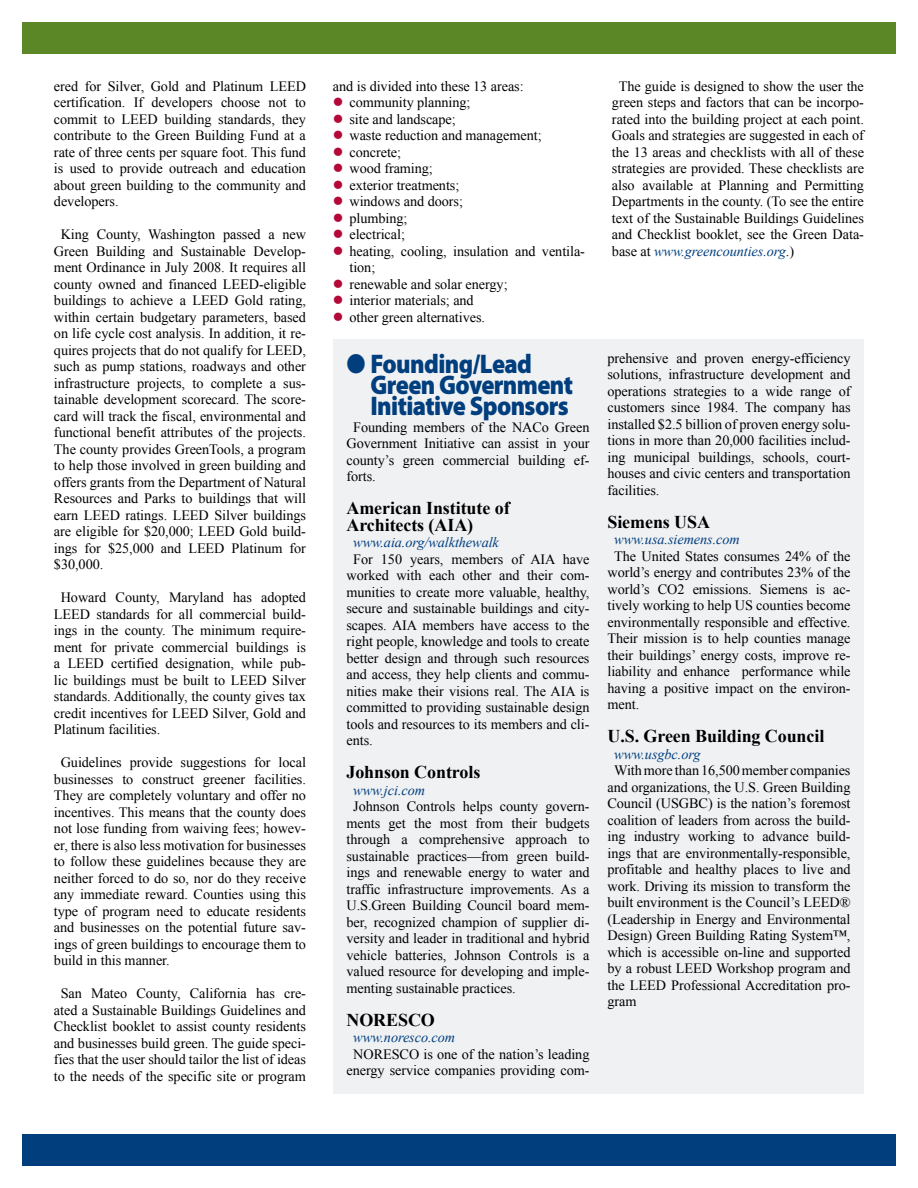
<style>
.page{position:relative;width:918px;height:1188px;background:#fff}
.page>*{position:absolute;margin:0;border:0;box-sizing:border-box;transform-origin:0 0}
.t1{font:900 27px/21px "Myriad Pro";letter-spacing:-.025em;color:#003e7e;scale:.9 1}
.t2{font:700 18px/16.5px "Times New Roman";letter-spacing:-.005em;color:#000}
.t3{font:14.25px/16.5px "Times New Roman";letter-spacing:-.005em;color:#000;text-align:justify}
.t4{font:italic 14.25px "Times New Roman";letter-spacing:-.005em;color:#003e7e}
.s1{font-style:italic;color:#003e7e}
</style>
<div class="page">
<div style="left:0;top:1134px;width:918px;height:54px;background:#003e7e"></div>
<div style="left:0;top:0;width:918px;height:54px;background:#5c8727"></div>
<div style="left:0;top:0;width:21px;height:1188px;background:#fff"></div>
<div style="left:0;top:1166px;width:918px;height:22px;background:#fff"></div>
<div style="left:896px;top:0;width:22px;height:1188px;background:#fff"></div>
<div style="left:0;top:0;width:918px;height:22px;background:#fff"></div>
<div style="left:333px;top:339px;width:531px;height:755px;background:#f0f1f3"></div>
<p class="t3" style="left:54px;top:78px;width:254px">ered for Silver, Gold and Platinum LEED certification. If developers choose not to commit to LEED building standards, they contribute to the Green Building Fund at a rate of three cents per square foot. This fund is used to provide outreach and education about green building to the community and developers.</p>
<p class="t3" style="left:54px;top:226px;width:254px;text-indent:7px">King County, Washington passed a new Green Building and Sustainable Develop&shy;ment Ordinance in July 2008. It requires all county owned and financed LEED-eligible buildings to achieve a LEED Gold rating, within certain budgetary parameters, based on life cycle cost analysis. In addition, it re&shy;quires projects that do not qualify for LEED, such as pump stations, roadways and other infrastructure projects, to complete a sus&shy;tainable development scorecard. The score&shy;card will track the fiscal, environmental and functional benefit attributes of the projects.<br>The county provides GreenTools, a program to help those involved in green building and offers grants from the Department of Natural Resources and Parks to buildings that will earn LEED ratings. LEED Silver buildings are eligible for $20,000; LEED Gold build&shy;ings for $25,000 and LEED Platinum for $30,000.</p>
<p class="t3" style="left:54px;top:589px;width:254px;text-indent:7px">Howard County, Maryland has adopted LEED standards for all commercial build&shy;ings in the county. The minimum require&shy;ment for private commercial buildings is a LEED certified designation, while pub&shy;lic buildings must be built to LEED Silver standards. Additionally, the county gives tax credit incentives for LEED Silver, Gold and Platinum facilities.</p>
<p class="t3" style="left:54px;top:754px;width:254px;text-indent:7px">Guidelines provide suggestions for local businesses to construct greener facilities.<br>They are completely voluntary and offer no incentives. This means that the county does not lose funding from waiving fees; howev&shy;er, there is also less motivation for businesses to follow these guidelines because they are neither forced to do so, nor do they receive any immediate reward. Counties using this type of program need to educate residents and businesses on the potential future sav&shy;ings of green buildings to encourage them to build in this manner.</p>
<p class="t3" style="left:54px;top:985px;width:254px;text-align:center">San Mateo County, California has cre&shy;ated a Sustainable Buildings Guidelines and Checklist booklet to assist county residents and businesses build green. The guide speci&shy;fies that the user should tailor the list of ideas to the needs of the specific site or program</p>
<p class="t3" style="left:349px;top:78px;width:237px;text-align:left;text-indent:-17px">and is divided into these 13 areas: community planning;<br>site and landscape;<br>waste reduction and management; concrete;<br>wood framing;<br>exterior treatments;<br>windows and doors;<br>plumbing;<br>electrical;<br>heating, cooling, insulation and ventila&shy;tion;<br>renewable and solar energy;<br>interior materials; and<br>other green alternatives.</p>
<h1 class="t1" style="left:370px;top:354px;width:227px;text-indent:-24px">● Founding/Lead<br>Green Government<br>Initiative Sponsors</h1>
<p class="t3" style="left:346px;top:418px;width:245px;text-indent:7px">Founding members of the NACo Green Government Initiative can assist in your county’s green commercial building ef&shy;forts.</p>
<p class="t2" style="left:346px;top:500px;width:165px">American Institute of<br>Architects (AIA)</p>
<p class="t4" style="left:353px;top:533px;width:147px">www.aia.org/walkthewalk</p>
<p class="t3" style="left:346px;top:550px;width:245px;text-indent:7px">For 150 years, members of AIA have worked with each other and their com&shy;munities to create more valuable, healthy, secure and sustainable buildings and city&shy;scapes. AIA members have access to the right people, knowledge and tools to create better design and through such resources and access, they help clients and commu&shy;nities make their visions real. The AIA is committed to providing sustainable design tools and resources to its members and cli&shy;ents.</p>
<p class="t2" style="left:346px;top:764px;width:135px">Johnson Controls</p>
<p class="t4" style="left:353px;top:780px;width:73px">www.jci.com</p>
<p class="t3" style="left:346px;top:798px;width:245px;text-indent:7px">Johnson Controls helps county govern&shy;ments get the most from their budgets through a comprehensive approach to sustainable practices—from green build&shy;ings and renewable energy to water and traffic infrastructure improvements. As a U.S.Green Building Council board mem&shy;ber, recognized champion of supplier di&shy;versity and leader in traditional and hybrid vehicle batteries, Johnson Controls is a valued resource for developing and imple&shy;menting sustainable practices.</p>
<p class="t2" style="left:346px;top:1011px;width:90px">NORESCO</p>
<p class="t4" style="left:353px;top:1028px;width:103px">www.noresco.com</p>
<p class="t3" style="left:346px;top:1045px;width:245px;text-align:center">NORESCO is one of the nation’s leading energy service companies providing com-</p>
<p class="t3" style="left:612px;top:78px;width:254px;text-indent:7px">The guide is designed to show the user the green steps and factors that can be incorpo&shy;rated into the building project at each point.<br>Goals and strategies are suggested in each of the 13 areas and checklists with all of these strategies are provided. These checklists are also available at Planning and Permitting Departments in the county. (To see the entire text of the Sustainable Buildings Guidelines and Checklist booklet, see the Green Data&shy;base at <span class="s1">www.greencounties.org</span>.)</p>
<p class="t3" style="left:607px;top:350px;width:245px">prehensive and proven energy-efficiency solutions, infrastructure development and operations strategies to a wide range of customers since 1984. The company has installed $2.5 billion of proven energy solu&shy;tions in more than 20,000 facilities includ&shy;ing municipal buildings, schools, court&shy;houses and civic centers and transportation facilities.</p>
<p class="t2" style="left:608px;top:513px;width:104px">Siemens USA</p>
<p class="t4" style="left:614px;top:530px;width:127px">www.usa.siemens.com</p>
<p class="t3" style="left:607px;top:548px;width:245px;text-indent:7px">The United States consumes 24% of the world’s energy and contributes 23% of the world’s CO2 emissions. Siemens is ac&shy;tively working to help US counties become environmentally responsible and effective.<br>Their mission is to help counties manage their buildings’ energy costs, improve re&shy;liability and enhance performance while having a positive impact on the environ&shy;ment.</p>
<p class="t2" style="left:608px;top:728px;width:218px">U.S. Green Building Council</p>
<p class="t4" style="left:614px;top:744px;width:88px">www.usgbc.org</p>
<p class="t3" style="left:607px;top:762px;width:245px;text-indent:7px">With more than 16,500 member companies and organizations, the U.S. Green Building Council (USGBC) is the nation’s foremost coalition of leaders from across the build&shy;ing industry working to advance build&shy;ings that are environmentally-responsible, profitable and healthy places to live and work. Driving its mission to transform the built environment is the Council’s LEED® (Leadership in Energy and Environmental Design) Green Building Rating System™, which is accessible on-line and supported by a robust LEED Workshop program and the LEED Professional Accreditation pro&shy;gram</p>
</div>
